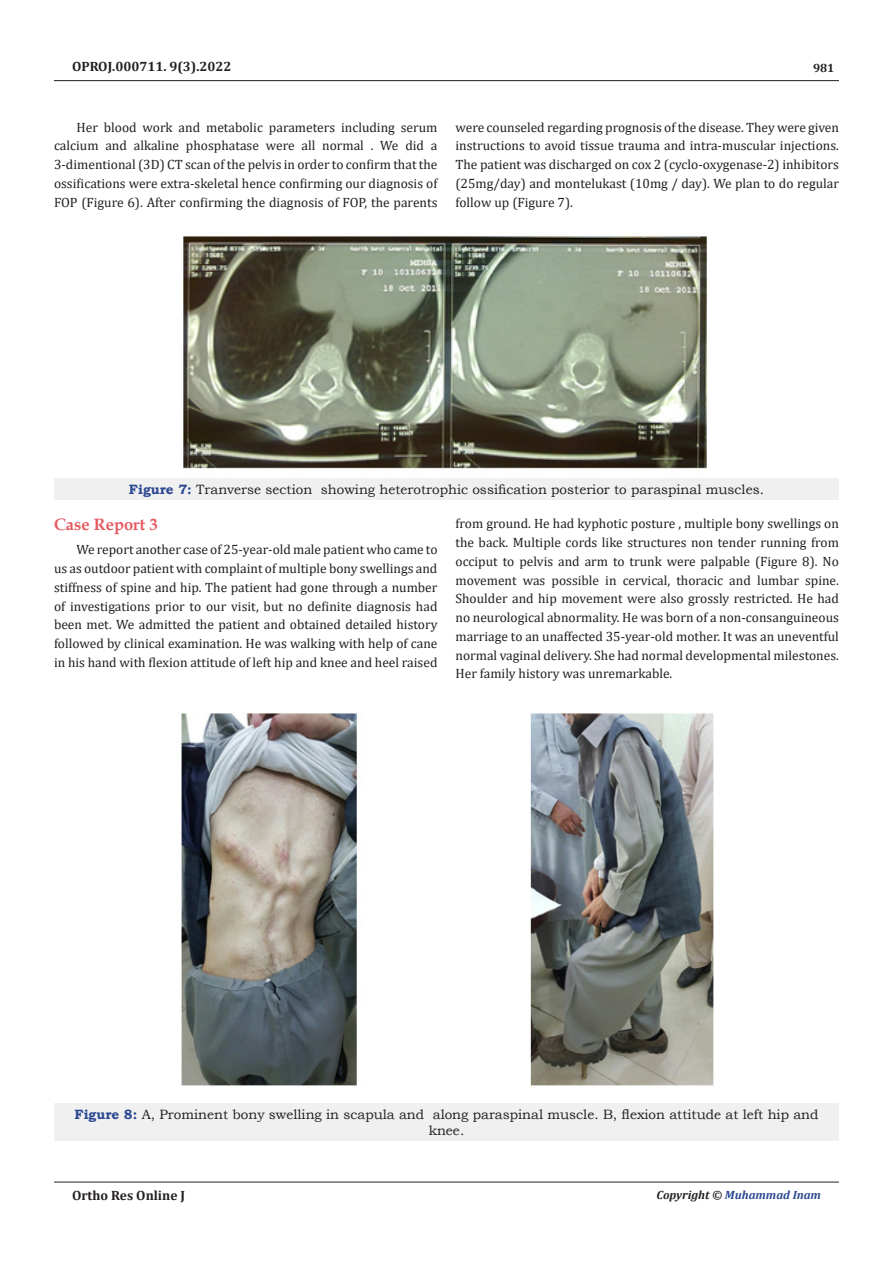
<style>
.page{position:relative;width:893px;height:1263px;background:#fff}
.page>*{position:absolute;margin:0;border:0;box-sizing:border-box;transform-origin:0 0}
.List_Paragraph{font:700 16.5px "Book Antiqua";color:#e65960}
.List_Paragraph-2{font:13.5px/18.8px "Cambria";color:#231f20;text-align:justify}
.t1{font:13.5px/16.2px "Bookman Old Style";color:#231f20;text-align:center}
.t2{font:700 13.5px "Cambria";color:#231f20}
.t3{font:italic 700 12px "Cambria";color:#2a4791}
.t4{font:700 12px "Cambria";color:#231f20}
.s1{font-weight:700;color:#2a4791}
.s2{color:#231f20}
</style>
<div class="page">
<hr style="left:54px;top:80px;width:785px;height:1px;background:#231f20">
<hr style="left:54px;top:1182px;width:785px;height:1px;background:#231f20">
<div style="left:54px;top:478px;width:785px;height:22px;background:#f0f0f0"></div>
<img style="left:183px;top:236px;width:524px;height:233px">
<div style="left:54px;top:1103px;width:785px;height:38px;background:#f0f0f0"></div>
<img style="left:181px;top:713px;width:533px;height:373px">
<p class="t2" style="left:72px;top:57px;width:161px">OPROJ.000711. 9(3).2022</p>
<p class="t4" style="left:813px;top:60px;width:23px">981</p>
<p class="List_Paragraph-2" style="left:54px;top:118px;width:385px;text-indent:22px">Her blood work and metabolic parameters including serum calcium and alkaline phosphatase were all normal . We did a 3-dimentional (3D) CT scan of the pelvis in order to confirm that the ossifications were extra-skeletal hence confirming our diagnosis of FOP (Figure 6). After confirming the diagnosis of FOP, the parents</p>
<p class="List_Paragraph-2" style="left:455px;top:118px;width:385px">were counseled regarding prognosis of the disease. They were given instructions to avoid tissue trauma and intra-muscular injections.<br>The patient was discharged on cox 2 (cyclo-oxygenase-2) inhibitors (25mg/day) and montelukast (10mg / day). We plan to do regular follow up (Figure 7).</p>
<p class="t1" style="left:129px;top:482px;width:637px"><span class="s1">Figure 7:</span> Tranverse section showing heterotrophic ossification posterior to paraspinal muscles.</p>
<p class="List_Paragraph" style="left:54px;top:513px;width:105px">Case Report 3</p>
<p class="List_Paragraph-2" style="left:54px;top:540px;width:385px;text-indent:22px">We report another case of 25-year-old male patient who came to us as outdoor patient with complaint of multiple bony swellings and stiffness of spine and hip. The patient had gone through a number of investigations prior to our visit, but no definite diagnosis had been met. We admitted the patient and obtained detailed history followed by clinical examination. He was walking with help of cane in his hand with flexion attitude of left hip and knee and heel raised</p>
<p class="List_Paragraph-2" style="left:455px;top:514px;width:385px">from ground. He had kyphotic posture , multiple bony swellings on the back. Multiple cords like structures non tender running from occiput to pelvis and arm to trunk were palpable (Figure 8). No movement was possible in cervical, thoracic and lumbar spine.<br>Shoulder and hip movement were also grossly restricted. He had no neurological abnormality. He was born of a non-consanguineous marriage to an unaffected 35-year-old mother. It was an uneventful normal vaginal delivery. She had normal developmental milestones.<br>Her family history was unremarkable.</p>
<p class="t1" style="left:75px;top:1106px;width:745px"><span class="s1">Figure 8:</span> A, Prominent bony swelling in scapula and along paraspinal muscle. B, flexion attitude at left hip and knee.</p>
<p class="t2" style="left:72px;top:1185px;width:115px">Ortho Res Online J</p>
<p class="t3" style="left:657px;top:1186px;width:166px"><span class="s2">Copyright ©</span> Muhammad Inam</p>
</div>
